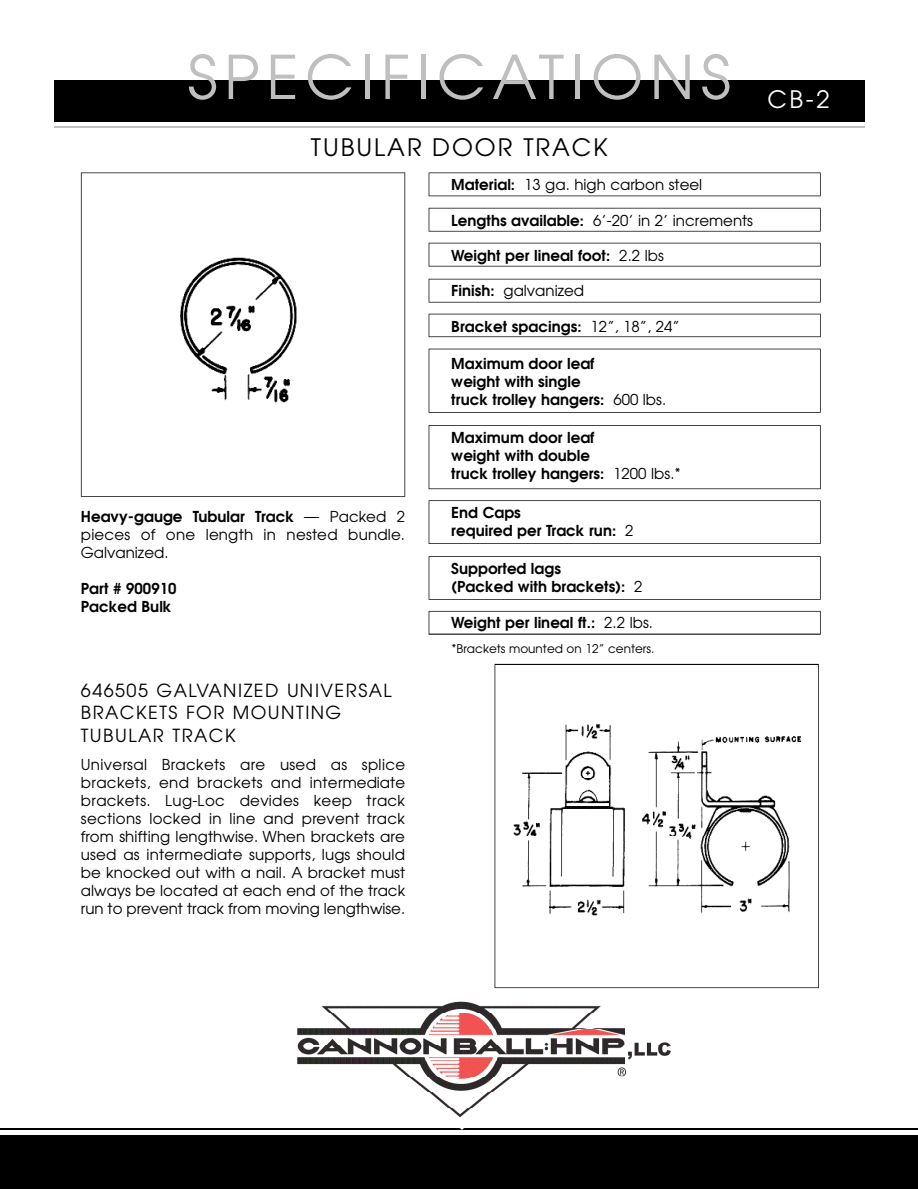
<style>
.page{position:relative;width:918px;height:1189px;background:#fff}
.page>*{position:absolute;margin:0;border:0;box-sizing:border-box;transform-origin:0 0}
.t1{font:60px "Avant Garde";color:#bfbfbf}
.t2{font:24px "Avant Garde";color:#000}
.t3{font:24px "Avant Garde";color:#fff}
.t4{font:18px/22.5px "Avant Garde";letter-spacing:.08em;color:#000}
.t5{font:15px/18px "Avant Garde";color:#000;text-align:justify}
.t6{font:600 15px/18px "Avant Garde";color:#000}
.t7{font:12px "Avant Garde";color:#000}
.s1{font-weight:600}
.s2{font-weight:400}
</style>
<div class="page">
<svg style="left:428px;top:610px;width:392px;height:24px"></svg>
<svg style="left:428px;top:556px;width:392px;height:43px"></svg>
<svg style="left:428px;top:313px;width:392px;height:24px"></svg>
<svg style="left:428px;top:425px;width:392px;height:64px"></svg>
<svg style="left:428px;top:500px;width:392px;height:44px"></svg>
<div style="left:0;top:1135px;width:917px;height:53px;background:#000"></div>
<svg style="left:428px;top:348px;width:392px;height:64px"></svg>
<svg style="left:428px;top:243px;width:392px;height:23px"></svg>
<svg style="left:428px;top:279px;width:392px;height:23px"></svg>
<svg style="left:428px;top:172px;width:392px;height:24px"></svg>
<svg style="left:428px;top:208px;width:392px;height:23px"></svg>
<div style="left:54px;top:80px;width:810px;height:42px;background:#000"></div>
<hr style="left:54px;top:126px;width:810px;height:1px;background:#bfbfbf">
<hr style="left:0;top:1128px;width:917px;height:1px;background:#000">
<svg style="left:81px;top:172px;width:324px;height:324px"></svg>
<svg style="left:494px;top:663px;width:324px;height:324px"></svg>
<img style="left:303px;top:1001px;width:368px;height:117px">
<h1 class="t1" style="left:187px;top:55px;width:544px">S P E C I F I C AT I O N S</h1>
<h2 class="t2" style="left:310px;top:138px;width:298px">T U B U L A RD O O RT R A C K</h2>
<p class="t5" style="left:81px;top:508px;width:326px"><span class="s1">Heavy-gauge Tubular Tra c k</span> — Packed 2 pieces of one length in nested bundle.<br>Galvanized.</p>
<p class="t6" style="left:81px;top:580px;width:97px">Part # 900910<br>Packed Bulk</p>
<p class="t4" style="left:81px;top:680px;width:312px">646505 GALVANIZED UNIVERSAL<br>BRACKETS FOR MOUNTING<br>TUBULAR TRACK</p>
<p class="t5" style="left:81px;top:756px;width:326px">Universal Brackets are used as splice brackets, end brackets and intermediate brackets. Lug-Loc devides keep track sections locked in line and prevent track from shifting lengthwise. When brackets are used as intermediate supports, lugs should be knocked out with a nail. A bracket must always be located at each end of the track run to prevent track from moving lengthwise.</p>
<p class="t5" style="left:451px;top:177px;width:252px"><span class="s1">Material:</span> 13 ga. high carbon steel</p>
<p class="t5" style="left:451px;top:213px;width:303px"><span class="s1">Lengths available:</span> 6’-20’ in 2’ increments</p>
<p class="t6" style="left:451px;top:247px;width:214px">Weight per lineal foot: <span class="s2">2.2 lbs</span></p>
<p class="t5" style="left:451px;top:282px;width:134px"><span class="s1">Finish:</span> galvanized</p>
<p class="t6" style="left:451px;top:319px;width:230px">Bracket spacings: <span class="s2">12”, 18”, 24”</span></p>
<p class="t6" style="left:451px;top:355px;width:216px">Maximum door leaf<br>weight with single<br>truck trolley hangers: <span class="s2">600 lbs.</span></p>
<p class="t6" style="left:451px;top:429px;width:231px">Maximum door leaf<br>weight with double<br>truck trolley hangers: <span class="s2">1200 lbs.*</span></p>
<p class="t6" style="left:451px;top:505px;width:184px">End Caps<br>required per Track run: <span class="s2">2</span></p>
<p class="t6" style="left:451px;top:561px;width:192px">Supported lags<br>(Packed with brackets): <span class="s2">2</span></p>
<p class="t6" style="left:451px;top:615px;width:203px">Weight per lineal ft.: <span class="s2">2.2 lbs.</span></p>
<p class="t7" style="left:451px;top:644px;width:205px">*Brackets mounted on 12” centers.</p>
<h2 class="t3" style="left:767px;top:91px;width:64px">C B - 2</h2>
</div>
